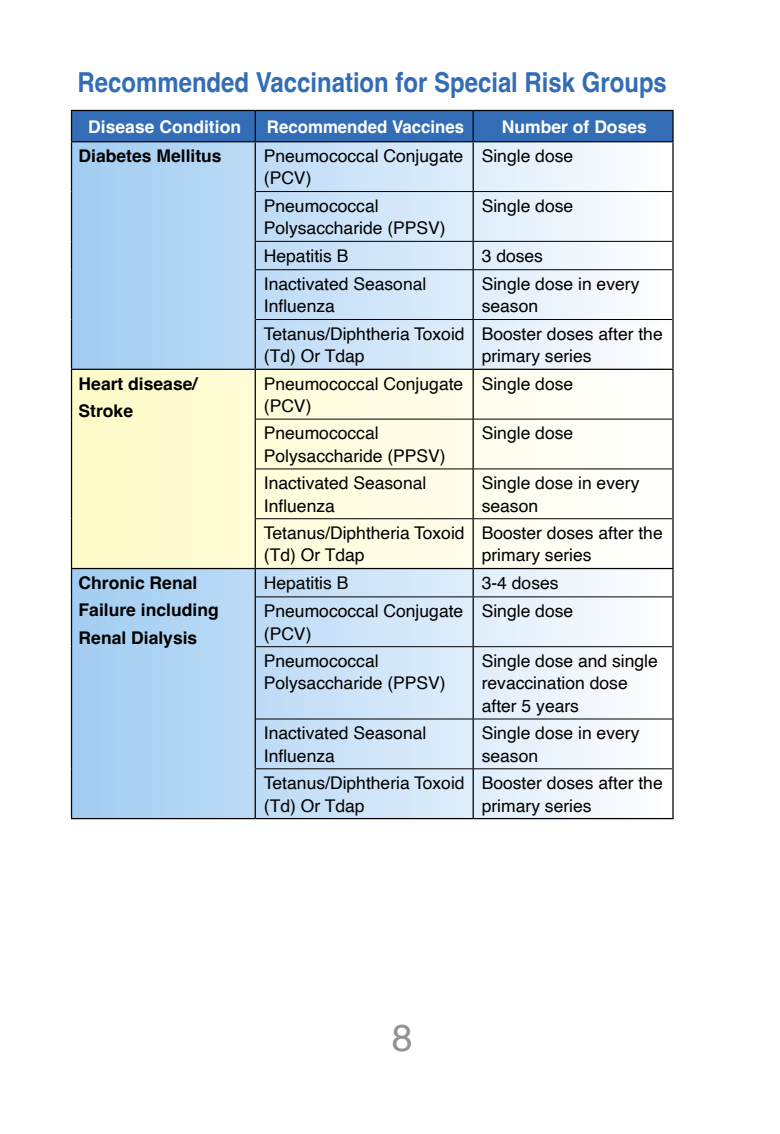
<style>
.page{position:relative;width:780px;height:1134px;background:#fff}
.page>*{position:absolute;margin:0;border:0;box-sizing:border-box;transform-origin:0 0}
.t1{font:37.5px "Helvetica";color:#939393}
.t2{font:700 27.5px "Helvetica";color:#336db5;scale:.87 1}
.t3{font:17.5px/22.5px "Helvetica";color:#000}
.t4{font:700 17.5px/27.5px "Helvetica";color:#000}
.t5{font:700 17.5px "Helvetica";color:#fff}
.t6{font:700 17.5px "Helvetica";color:#fff;scale:.96 1}
</style>
<div class="page">
<div style="left:72px;top:111px;width:600px;height:30px;background:#336db5"></div>
<svg style="left:72px;top:142px;width:600px;height:676px"></svg>
<svg style="left:72px;top:370px;width:600px;height:198px"></svg>
<hr style="left:71px;top:110px;width:184px;height:1px;background:#000">
<hr style="left:71px;top:111px;width:1px;height:30px;background:#000">
<hr style="left:255px;top:110px;width:218px;height:1px;background:#000">
<hr style="left:254px;top:111px;width:2px;height:30px;background:#000">
<hr style="left:473px;top:110px;width:200px;height:1px;background:#000">
<hr style="left:472px;top:111px;width:2px;height:30px;background:#000">
<hr style="left:672px;top:111px;width:1px;height:30px;background:#000">
<hr style="left:71px;top:141px;width:184px;height:1px;background:#000">
<hr style="left:71px;top:142px;width:1px;height:50px;background:#000">
<hr style="left:71px;top:192px;width:1px;height:49px;background:#000">
<svg style="left:71px;top:241px;width:1px;height:29px"></svg>
<hr style="left:71px;top:270px;width:1px;height:49px;background:#000">
<hr style="left:71px;top:319px;width:1px;height:50px;background:#000">
<hr style="left:255px;top:141px;width:218px;height:1px;background:#000">
<hr style="left:254px;top:142px;width:2px;height:50px;background:#000">
<hr style="left:473px;top:141px;width:200px;height:1px;background:#000">
<hr style="left:472px;top:142px;width:2px;height:49px;background:#000">
<hr style="left:672px;top:142px;width:1px;height:50px;background:#000">
<hr style="left:254px;top:192px;width:2px;height:49px;background:#000">
<hr style="left:472px;top:192px;width:2px;height:49px;background:#000">
<hr style="left:672px;top:192px;width:1px;height:49px;background:#000">
<hr style="left:254px;top:241px;width:2px;height:29px;background:#000">
<hr style="left:472px;top:242px;width:2px;height:27px;background:#000">
<svg style="left:672px;top:241px;width:1px;height:29px"></svg>
<hr style="left:254px;top:270px;width:2px;height:49px;background:#000">
<hr style="left:472px;top:270px;width:2px;height:49px;background:#000">
<hr style="left:672px;top:270px;width:1px;height:49px;background:#000">
<hr style="left:256px;top:191px;width:217px;height:1px;background:#000">
<hr style="left:473px;top:191px;width:199px;height:1px;background:#000">
<hr style="left:256px;top:241px;width:217px;height:1px;background:#000">
<hr style="left:473px;top:241px;width:199px;height:1px;background:#000">
<hr style="left:256px;top:269px;width:217px;height:1px;background:#000">
<hr style="left:473px;top:269px;width:199px;height:1px;background:#000">
<hr style="left:256px;top:319px;width:217px;height:1px;background:#000">
<hr style="left:473px;top:319px;width:199px;height:1px;background:#000">
<hr style="left:254px;top:319px;width:2px;height:50px;background:#000">
<hr style="left:472px;top:320px;width:2px;height:49px;background:#000">
<hr style="left:672px;top:319px;width:1px;height:50px;background:#000">
<hr style="left:71px;top:369px;width:184px;height:1px;background:#000">
<hr style="left:71px;top:370px;width:1px;height:49px;background:#000">
<hr style="left:71px;top:419px;width:1px;height:50px;background:#000">
<hr style="left:71px;top:469px;width:1px;height:50px;background:#000">
<hr style="left:71px;top:519px;width:1px;height:49px;background:#000">
<hr style="left:255px;top:369px;width:218px;height:1px;background:#000">
<hr style="left:254px;top:370px;width:2px;height:49px;background:#000">
<hr style="left:473px;top:369px;width:200px;height:1px;background:#000">
<hr style="left:472px;top:370px;width:2px;height:49px;background:#000">
<hr style="left:672px;top:370px;width:1px;height:49px;background:#000">
<hr style="left:254px;top:419px;width:2px;height:50px;background:#000">
<hr style="left:472px;top:419px;width:2px;height:50px;background:#000">
<hr style="left:672px;top:419px;width:1px;height:50px;background:#000">
<hr style="left:254px;top:469px;width:2px;height:50px;background:#000">
<hr style="left:472px;top:469px;width:2px;height:49px;background:#000">
<hr style="left:672px;top:469px;width:1px;height:50px;background:#000">
<hr style="left:256px;top:419px;width:217px;height:1px;background:#000">
<hr style="left:473px;top:419px;width:199px;height:1px;background:#000">
<hr style="left:256px;top:468px;width:217px;height:1px;background:#000">
<hr style="left:473px;top:468px;width:199px;height:1px;background:#000">
<hr style="left:256px;top:518px;width:217px;height:1px;background:#000">
<hr style="left:473px;top:518px;width:199px;height:1px;background:#000">
<hr style="left:254px;top:519px;width:2px;height:49px;background:#000">
<hr style="left:472px;top:519px;width:2px;height:49px;background:#000">
<hr style="left:672px;top:519px;width:1px;height:49px;background:#000">
<hr style="left:71px;top:568px;width:184px;height:1px;background:#000">
<svg style="left:71px;top:569px;width:1px;height:28px"></svg>
<hr style="left:71px;top:597px;width:1px;height:50px;background:#000">
<hr style="left:71px;top:647px;width:1px;height:72px;background:#000">
<hr style="left:71px;top:719px;width:1px;height:50px;background:#000">
<hr style="left:71px;top:769px;width:1px;height:49px;background:#000">
<hr style="left:255px;top:568px;width:218px;height:1px;background:#000">
<hr style="left:254px;top:569px;width:2px;height:28px;background:#000">
<hr style="left:473px;top:568px;width:200px;height:1px;background:#000">
<hr style="left:472px;top:569px;width:2px;height:27px;background:#000">
<svg style="left:672px;top:569px;width:1px;height:28px"></svg>
<hr style="left:254px;top:597px;width:2px;height:50px;background:#000">
<hr style="left:472px;top:597px;width:2px;height:49px;background:#000">
<hr style="left:672px;top:597px;width:1px;height:50px;background:#000">
<hr style="left:254px;top:647px;width:2px;height:72px;background:#000">
<hr style="left:472px;top:647px;width:2px;height:72px;background:#000">
<hr style="left:672px;top:647px;width:1px;height:72px;background:#000">
<hr style="left:254px;top:719px;width:2px;height:50px;background:#000">
<hr style="left:472px;top:719px;width:2px;height:49px;background:#000">
<hr style="left:672px;top:719px;width:1px;height:50px;background:#000">
<hr style="left:254px;top:769px;width:2px;height:49px;background:#000">
<hr style="left:472px;top:769px;width:2px;height:49px;background:#000">
<hr style="left:672px;top:769px;width:1px;height:49px;background:#000">
<hr style="left:256px;top:596px;width:217px;height:1px;background:#000">
<hr style="left:473px;top:596px;width:199px;height:1px;background:#000">
<hr style="left:256px;top:646px;width:217px;height:1px;background:#000">
<hr style="left:473px;top:646px;width:199px;height:1px;background:#000">
<hr style="left:256px;top:718px;width:217px;height:1px;background:#000">
<hr style="left:473px;top:718px;width:199px;height:1px;background:#000">
<hr style="left:256px;top:768px;width:217px;height:1px;background:#000">
<hr style="left:473px;top:768px;width:199px;height:1px;background:#000">
<hr style="left:71px;top:818px;width:184px;height:1px;background:#000">
<hr style="left:255px;top:818px;width:218px;height:1px;background:#000">
<hr style="left:473px;top:818px;width:200px;height:1px;background:#000">
<h2 class="t2" style="left:78px;top:65px;width:679px">Recommended Vaccination for Special Risk Groups</h2>
<p class="t5" style="left:88px;top:116px;width:154px">Disease Condition</p>
<p class="t6" style="left:267px;top:116px;width:207px">Recommended Vaccines</p>
<p class="t5" style="left:502px;top:116px;width:146px">Number of Doses</p>
<p class="t4" style="left:79px;top:144px;width:144px">Diabetes Mellitus</p>
<p class="t3" style="left:264px;top:145px;width:201px">Pneumococcal Conjugate (PCV)</p>
<p class="t3" style="left:481px;top:145px;width:93px">Single dose</p>
<p class="t3" style="left:264px;top:195px;width:183px">Pneumococcal<br>Polysaccharide (PPSV)</p>
<p class="t3" style="left:481px;top:195px;width:93px">Single dose</p>
<p class="t3" style="left:264px;top:245px;width:86px">Hepatitis B</p>
<p class="t3" style="left:481px;top:245px;width:63px">3 doses</p>
<p class="t3" style="left:264px;top:273px;width:164px">Inactivated Seasonal<br>Influenza</p>
<p class="t3" style="left:481px;top:273px;width:159px">Single dose in every season</p>
<p class="t3" style="left:264px;top:323px;width:202px">Tetanus/Diphtheria Toxoid (Td) Or Tdap</p>
<p class="t3" style="left:481px;top:323px;width:182px">Booster doses after the primary series</p>
<p class="t4" style="left:79px;top:372px;width:120px">Heart disease/<br>Stroke</p>
<p class="t3" style="left:264px;top:373px;width:201px">Pneumococcal Conjugate (PCV)</p>
<p class="t3" style="left:481px;top:373px;width:93px">Single dose</p>
<p class="t3" style="left:264px;top:422px;width:183px">Pneumococcal<br>Polysaccharide (PPSV)</p>
<p class="t3" style="left:481px;top:422px;width:93px">Single dose</p>
<p class="t3" style="left:264px;top:472px;width:164px">Inactivated Seasonal<br>Influenza</p>
<p class="t3" style="left:481px;top:472px;width:159px">Single dose in every season</p>
<p class="t3" style="left:264px;top:522px;width:202px">Tetanus/Diphtheria Toxoid (Td) Or Tdap</p>
<p class="t3" style="left:481px;top:522px;width:182px">Booster doses after the primary series</p>
<p class="t4" style="left:79px;top:571px;width:142px">Chronic Renal<br>Failure including<br>Renal Dialysis</p>
<p class="t3" style="left:264px;top:572px;width:86px">Hepatitis B</p>
<p class="t3" style="left:481px;top:572px;width:78px">3-4 doses</p>
<p class="t3" style="left:264px;top:600px;width:201px">Pneumococcal Conjugate (PCV)</p>
<p class="t3" style="left:481px;top:600px;width:93px">Single dose</p>
<p class="t3" style="left:264px;top:650px;width:183px">Pneumococcal<br>Polysaccharide (PPSV)</p>
<p class="t3" style="left:481px;top:650px;width:178px">Single dose and single revaccination dose after 5 years</p>
<p class="t3" style="left:264px;top:722px;width:164px">Inactivated Seasonal<br>Influenza</p>
<p class="t3" style="left:481px;top:722px;width:159px">Single dose in every season</p>
<p class="t3" style="left:264px;top:772px;width:202px">Tetanus/Diphtheria Toxoid (Td) Or Tdap</p>
<p class="t3" style="left:481px;top:772px;width:182px">Booster doses after the primary series</p>
<h1 class="t1" style="left:392px;top:1009px;width:22px">8</h1>
</div>
